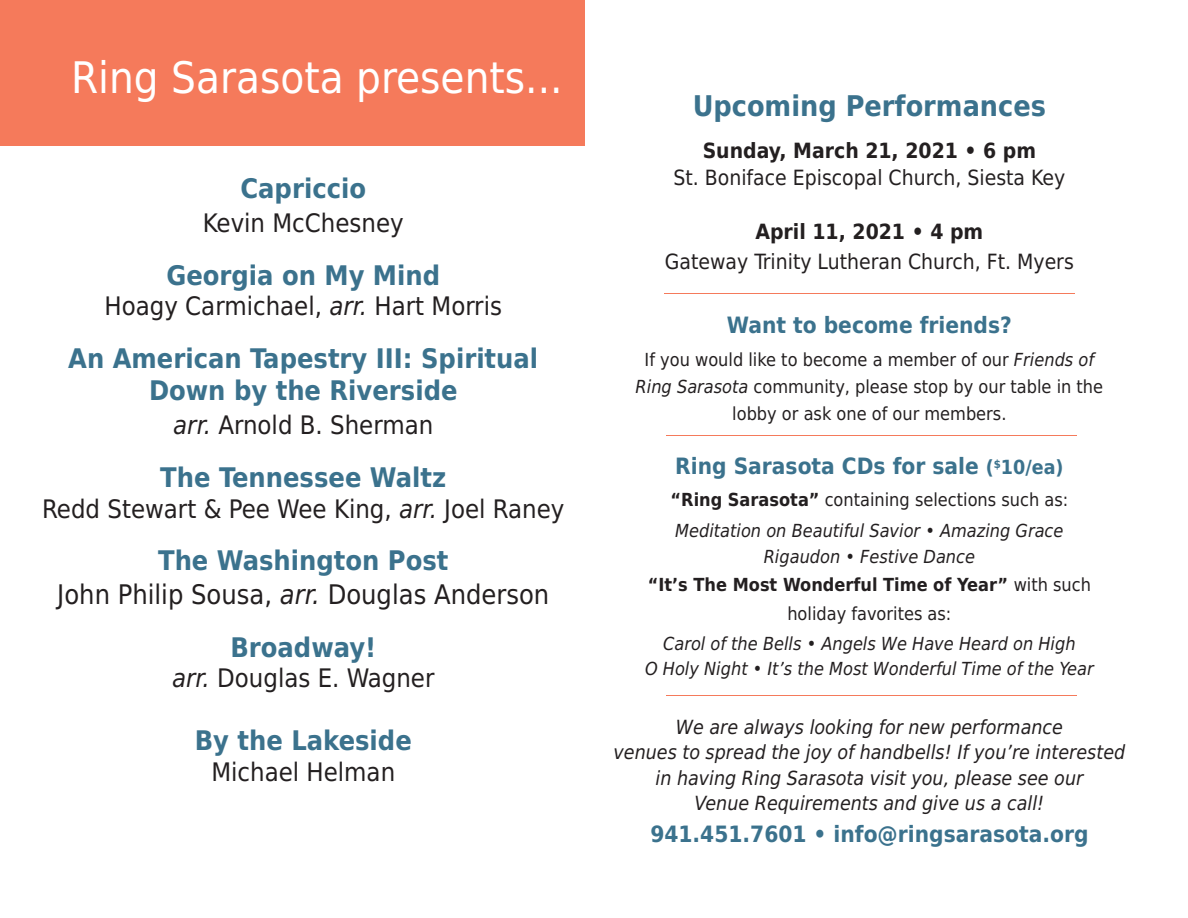
<style>
.page{position:relative;width:1188px;height:918px;background:#fff}
.page>*{position:absolute;margin:0;border:0;box-sizing:border-box;transform-origin:0 0}
.t1{font:43.5px "DejaVu Sans Condensed";color:#fff}
.t2{font:700 28.5px "DejaVu Sans Condensed";color:#3b728d}
.t3{font:700 27px/32.4px "DejaVu Sans Condensed";color:#3b728d;text-align:center}
.t4{font:27px/34.2px "DejaVu Sans Condensed";color:#231f20;text-align:center}
.t5{font:25.5px "DejaVu Sans Condensed";color:#231f20}
.t6{font:700 22.5px "DejaVu Sans Condensed";color:#3b728d}
.t7{font:21px "DejaVu Sans Condensed";color:#231f20}
.t8{font:700 21px "DejaVu Sans Condensed";color:#231f20}
.t9{font:italic 19.5px/25.5px "DejaVu Sans Condensed";color:#231f20;text-align:center}
.t10{font:italic 18px/31.5px "DejaVu Sans Condensed";color:#231f20}
.t11{font:18px/27px "DejaVu Sans Condensed";color:#231f20;text-align:center}
.t12{font:700 18px/28.5px "DejaVu Sans Condensed";color:#231f20;text-align:center}
.s1{font-style:italic}
.s2{font-weight:700;color:#3b728d}
.s3{font-size:19.5px}
.s4{font-weight:700;font-style:normal}
.s5{font-style:normal}
.s6{font-weight:400;font-style:italic}
.s7{font-weight:400}
</style>
<div class="page">
<div style="left:0;top:0;width:585px;height:146px;background:#f57a5b"></div>
<hr style="left:664px;top:293px;width:411px;height:1px;background:#f57a5b">
<hr style="left:666px;top:435px;width:410px;height:1px;background:#f57a5b">
<hr style="left:666px;top:695px;width:410px;height:1px;background:#f57a5b">
<h1 class="t1" style="left:71px;top:39px;width:493px">Ring Sarasota presents...</h1>
<h3 class="t3" style="left:240px;top:172px;width:127px">Capriccio</h3>
<h3 class="t5" style="left:203px;top:201px;width:202px">Kevin McChesney</h3>
<h3 class="t3" style="left:166px;top:258px;width:275px">Georgia on My Mind</h3>
<h3 class="t5" style="left:105px;top:284px;width:399px">Hoagy Carmichael, <span class="s1">arr.</span> Hart Morris</h3>
<h3 class="t3" style="left:68px;top:341px;width:471px">An American Tapestry III: Spiritual<br>Down by the Riverside</h3>
<h3 class="t5" style="left:173px;top:403px;width:262px"><span class="s1">arr.</span> Arnold B. Sherman</h3>
<h3 class="t3" style="left:160px;top:461px;width:287px">The Tennessee Waltz</h3>
<h3 class="t5" style="left:42px;top:486px;width:524px">Redd Stewart &amp; Pee Wee King, <span class="s1">arr.</span> Joel Raney</h3>
<h3 class="t4" style="left:57px;top:543px;width:494px"><span class="s2">The Washington Post<br></span>John Philip Sousa, <span class="s1">arr.</span> Douglas Anderson</h3>
<h3 class="t3" style="left:230px;top:630px;width:147px">Broadway!</h3>
<h3 class="t5" style="left:172px;top:656px;width:264px"><span class="s1">arr.</span> Douglas E. Wagner</h3>
<h3 class="t3" style="left:195px;top:724px;width:219px">By the Lakeside</h3>
<h3 class="t5" style="left:211px;top:750px;width:185px">Michael Helman</h3>
<h2 class="t2" style="left:693px;top:82px;width:355px">Upcoming Performances</h2>
<p class="t8" style="left:703px;top:133px;width:335px">Sunday, March 21, 2021 • 6 pm</p>
<p class="t7" style="left:673px;top:159px;width:393px">St. Boniface Episcopal Church, Siesta Key</p>
<p class="t8" style="left:756px;top:214px;width:229px">April 11, 2021 • 4 pm</p>
<p class="t7" style="left:665px;top:244px;width:411px">Gateway Trinity Lutheran Church, Ft. Myers</p>
<p class="t6" style="left:727px;top:307px;width:287px">Want to become friends?</p>
<p class="t11" style="left:636px;top:346px;width:469px">If you would like to become a member of our <span class="s1">Friends of<br>Ring Sarasota</span> community, please stop by our table in the lobby or ask one of our members.</p>
<p class="t6" style="left:675px;top:448px;width:390px">Ring Sarasota CDs for sale <span class="s3">(</span><sup>$</sup><span class="s3">10/ea)</span></p>
<p class="t10" style="left:671px;top:483px;width:399px"><span class="s4">“Ring Sarasota”</span> <span class="s5">containing selections such as:<br></span>Meditation on Beautiful Savior • Amazing Grace</p>
<p class="t12" style="left:648px;top:541px;width:445px"><span class="s6">Rigaudon • Festive Dance<br></span>“It’s The Most Wonderful Time of Year” <span class="s7">with such holiday favorites as:</span></p>
<p class="t10" style="left:645px;top:630px;width:450px;line-height:25.5px;text-align:center">Carol of the Bells • Angels We Have Heard on High<br>O Holy Night • It’s the Most Wonderful Time of the Year</p>
<p class="t9" style="left:614px;top:714px;width:513px">We are always looking for new performance<br>venues to spread the joy of handbells! If you’re interested in having Ring Sarasota visit you, please see our<br>Venue Requirements and give us a call!</p>
<p class="t6" style="left:650px;top:815px;width:440px">941.451.7601 • info@ringsarasota.org</p>
</div>
